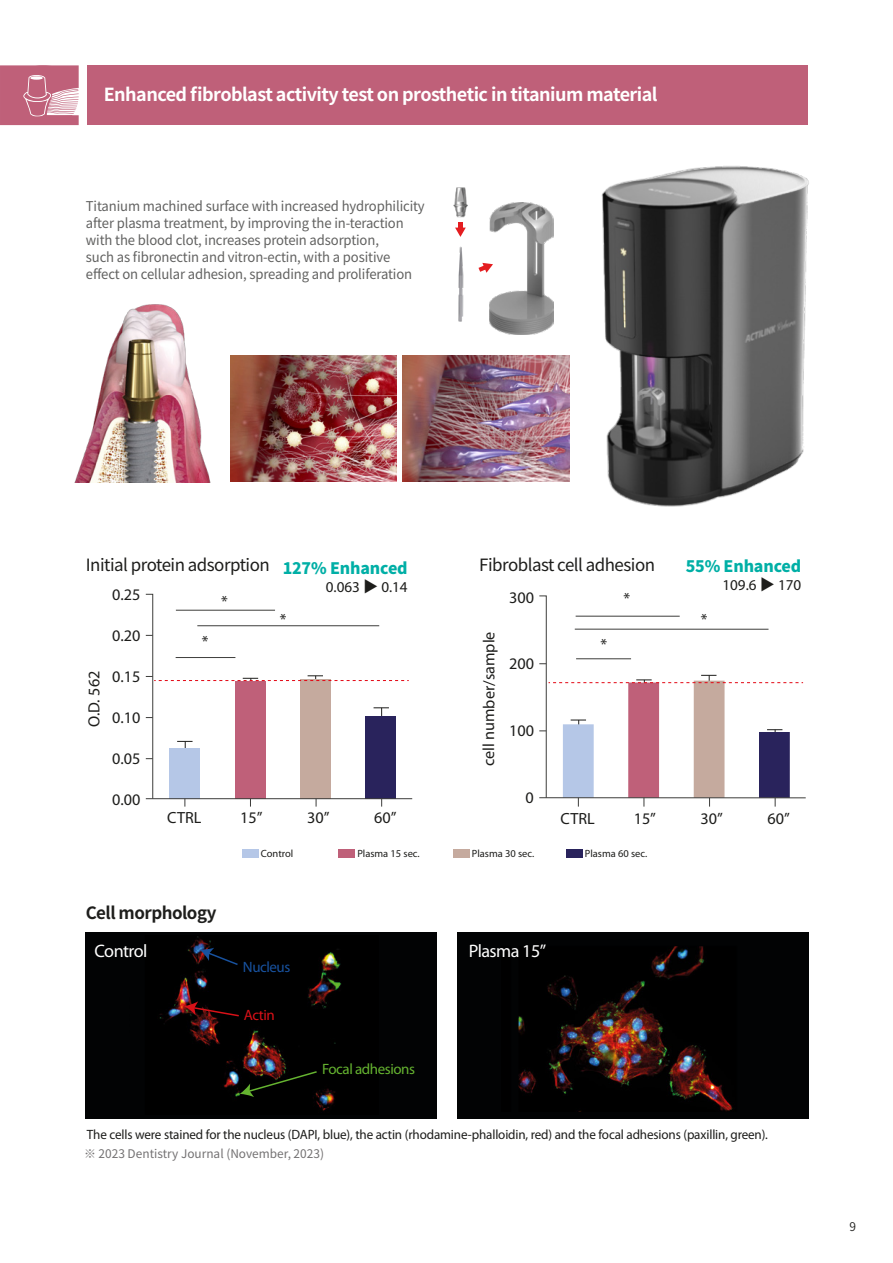
<style>
.page{position:relative;width:893px;height:1263px;background:#fff}
.page>*{position:absolute;margin:0;border:0;box-sizing:border-box;transform-origin:0 0}
.t1{font:18.15px "Myriad Pro";letter-spacing:-.03em;color:#fff}
.t2{font:700 18px "Noto Sans CJ Kkr";letter-spacing:-.03em;color:#fff}
.t3{font:16.95px "Noto Sans CJ Kkr";letter-spacing:-.03em;color:#1d1d1b}
.t4{font:700 16.95px "Noto Sans CJ Kkr";letter-spacing:-.03em;color:#1e1e1c}
.t5{font:16.2px "Myriad Pro";color:#1d1d1b}
.t6{font:900 15.9px "Noto Sans CJ Kkr";letter-spacing:-.01em;color:#00afa6}
.t7{font:15.15px "Myriad Pro";color:#1d1d1b}
.t8{font:15px "Myriad Pro";letter-spacing:-.03em;color:#65b330}
.t9{font:15px "Myriad Pro";letter-spacing:-.03em;color:#18529f}
.t10{font:15px "Myriad Pro";letter-spacing:-.03em;color:#d91118}
.t11{font:13.5px/17.1px "Noto Sans CJ Kkr";letter-spacing:-.01em;color:#616160}
.t12{font:13.5px "Myriad Pro";letter-spacing:-.01em;color:#1d1d1b}
.t13{font:600 12px "Noto Sans CJ Kkr";color:#1d1d1b}
.t14{font:11.85px "Noto Sans CJ Kkr";color:#737172}
.t15{font:10.5px "Myriad Pro";color:#1d1d1b}
.s1{font-family:"Noto Sans CJ Kkr"}
</style>
<div class="page">
<div style="left:86px;top:932px;width:351px;height:187px;background:#020304"></div>
<div style="left:457px;top:932px;width:351px;height:187px;background:#020304"></div>
<div style="left:87px;top:65px;width:720px;height:60px;background:#bf6079"></div>
<hr style="left:146px;top:798px;width:266px;height:1px;background:#3d3d3b">
<svg style="left:145px;top:593px;width:264px;height:214px"></svg>
<hr style="left:539px;top:797px;width:267px;height:1px;background:#3d3d3b">
<svg style="left:539px;top:595px;width:264px;height:212px"></svg>
<img style="left:159px;top:936px;width:203px;height:175px">
<img style="left:518px;top:946px;width:215px;height:166px">
<svg style="left:200px;top:948px;width:39px;height:18px"></svg>
<svg style="left:184px;top:1001px;width:56px;height:16px"></svg>
<svg style="left:240px;top:1070px;width:78px;height:27px"></svg>
<img style="left:231px;top:356px;width:166px;height:125px">
<img style="left:403px;top:356px;width:166px;height:125px">
<img style="left:601px;top:166px;width:208px;height:341px">
<svg style="left:0;top:65px;width:79px;height:60px"></svg>
<div style="left:242px;top:849px;width:16px;height:9px;background:#b5c7e7"></div>
<div style="left:339px;top:849px;width:16px;height:9px;background:#bf6079"></div>
<div style="left:453px;top:849px;width:16px;height:9px;background:#c5aa9e"></div>
<div style="left:566px;top:849px;width:16px;height:9px;background:#29235c"></div>
<img style="left:490px;top:202px;width:63px;height:132px">
<img style="left:453px;top:187px;width:15px;height:31px">
<img style="left:458px;top:246px;width:6px;height:76px">
<svg style="left:455px;top:222px;width:11px;height:15px"></svg>
<svg style="left:478px;top:263px;width:15px;height:10px"></svg>
<img style="left:74px;top:304px;width:137px;height:179px">
<h2 class="t2" style="left:104px;top:85px;width:555px">Enhanced fibroblast activity test on prosthetic in titanium material</h2>
<p class="t11" style="left:86px;top:198px;width:340px">Titanium machined surface with increased hydrophilicity after plasma treatment, by improving the in-teraction with the blood clot, increases protein adsorption,<br>such as fibronectin and vitron-ectin, with a positive effect on cellular adhesion, spreading and proliferation</p>
<p class="t3" style="left:86px;top:555px;width:186px">Initial protein adsorption</p>
<p class="t5" style="left:112px;top:585px;width:30px">0.25</p>
<p class="t5" style="left:112px;top:625px;width:30px">0.20</p>
<p class="t5" style="left:112px;top:666px;width:30px">0.15</p>
<p class="t5" style="left:221px;top:591px;width:8px">*</p>
<p class="t5" style="left:202px;top:632px;width:8px">*</p>
<p class="t5" style="left:84px;top:727px;width:57px;rotate:-90deg">O.D. 562</p>
<p class="t5" style="left:112px;top:707px;width:30px">0.10</p>
<p class="t5" style="left:112px;top:748px;width:30px">0.05</p>
<p class="t6" style="left:283px;top:559px;width:127px">127% Enhanced</p>
<p class="t7" style="left:326px;top:578px;width:83px">0.063 <span class="s1">▶</span> 0.14</p>
<p class="t5" style="left:280px;top:610px;width:8px">*</p>
<p class="t3" style="left:479px;top:555px;width:177px">Fibroblast cell adhesion</p>
<p class="t5" style="left:509px;top:587px;width:26px">300</p>
<p class="t5" style="left:479px;top:766px;width:136px;rotate:-90deg">cell number/sample</p>
<p class="t5" style="left:623px;top:588px;width:8px">*</p>
<p class="t5" style="left:600px;top:634px;width:8px">*</p>
<p class="t5" style="left:509px;top:654px;width:26px">200</p>
<p class="t5" style="left:509px;top:721px;width:26px">100</p>
<p class="t6" style="left:686px;top:557px;width:117px">55% Enhanced</p>
<p class="t7" style="left:722px;top:575px;width:80px">109.6 <span class="s1">▶</span> 170</p>
<p class="t5" style="left:701px;top:610px;width:8px">*</p>
<p class="t5" style="left:112px;top:789px;width:30px">0.00</p>
<p class="t5" style="left:526px;top:788px;width:10px">0</p>
<p class="t5" style="left:167px;top:808px;width:36px">CTRL</p>
<p class="t5" style="left:240px;top:808px;width:24px">15”</p>
<p class="t5" style="left:307px;top:808px;width:24px">30”</p>
<p class="t5" style="left:374px;top:808px;width:24px">60”</p>
<p class="t5" style="left:561px;top:808px;width:36px">CTRL</p>
<p class="t5" style="left:634px;top:808px;width:24px">15”</p>
<p class="t5" style="left:701px;top:808px;width:24px">30”</p>
<p class="t5" style="left:767px;top:808px;width:24px">60”</p>
<p class="t4" style="left:86px;top:903px;width:132px">Cell morphology</p>
<p class="t15" style="left:261px;top:847px;width:34px">Control</p>
<p class="t15" style="left:357px;top:847px;width:64px">Plasma 15 sec.</p>
<p class="t15" style="left:472px;top:847px;width:64px">Plasma 30 sec.</p>
<p class="t15" style="left:585px;top:847px;width:64px">Plasma 60 sec.</p>
<h1 class="t1" style="left:95px;top:940px;width:54px">Control</h1>
<h1 class="t1" style="left:469px;top:940px;width:79px">Plasma 15”</h1>
<p class="t9" style="left:243px;top:957px;width:49px">Nucleus</p>
<p class="t10" style="left:244px;top:1006px;width:32px">Actin</p>
<p class="t8" style="left:322px;top:1060px;width:94px">Focal adhesions</p>
<p class="t12" style="left:87px;top:1126px;width:683px">The cells were stained for the nucleus (DAPI, blue), the actin (rhodamine-phalloidin, red) and the focal adhesions (paxillin, green).</p>
<p class="t14" style="left:84px;top:1147px;width:241px">※ 2023 Dentistry Journal (November, 2023)</p>
<p class="t13" style="left:849px;top:1220px;width:8px">9</p>
</div>
